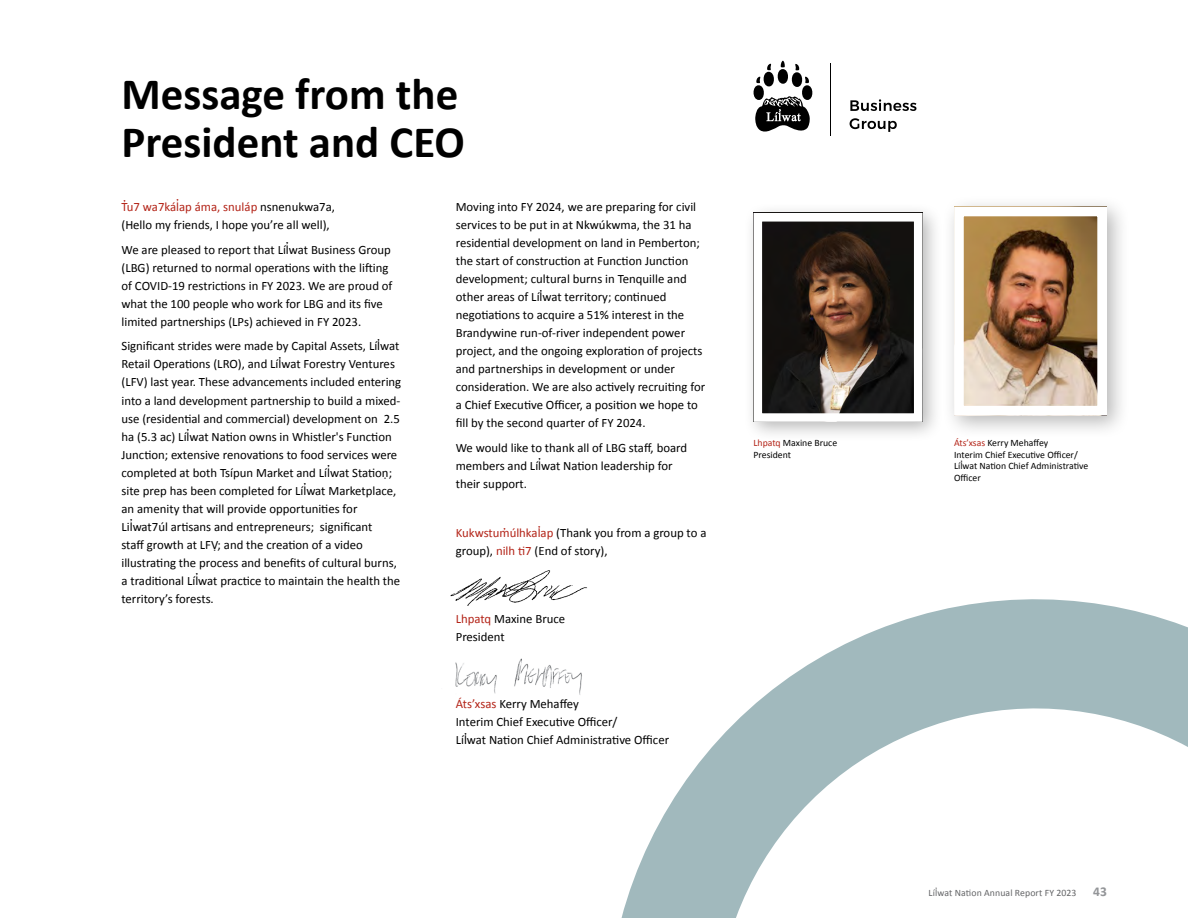
<style>
.page{position:relative;width:1188px;height:918px;background:#fff}
.page>*{position:absolute;margin:0;border:0;box-sizing:border-box;transform-origin:0 0}
.t1{font:700 45px/48px "Calibri";color:#000}
.t2{font:700 13.5px "Calibri";color:#939598}
.t3{font:12.75px/18px "Calibri";color:#000}
.t4{font:12.75px "Calibri";color:#b32317}
.t5{font:9.75px/11.7px "Calibri";color:#000}
.t6{font:9.75px "Calibri";letter-spacing:.01em;color:#636466}
.s1{color:#000}
.s2{color:#b32317}
</style>
<div class="page">
<svg style="left:621px;top:599px;width:567px;height:319px"></svg>
<img style="left:455px;top:658px;width:127px;height:37px">
<svg style="left:850px;top:99px;width:66px;height:12px"></svg>
<svg style="left:850px;top:118px;width:47px;height:14px"></svg>
<hr style="left:830px;top:63px;width:1px;height:73px;background:#000">
<svg style="left:754px;top:61px;width:59px;height:71px"></svg>
<div style="left:743px;top:202px;width:200px;height:241px;background:#000;opacity:.28"></div>
<img style="left:764px;top:223px;width:149px;height:189px">
<div style="left:754px;top:213px;width:169px;height:209px;border:9px solid #fff"></div>
<div style="left:942px;top:195px;width:189px;height:244px;background:#000;opacity:.28"></div>
<img style="left:965px;top:218px;width:131px;height:187px">
<div style="left:954px;top:207px;width:153px;height:209px;border:10px solid #fff"></div>
<img style="left:450px;top:570px;width:137px;height:36px">
<h1 class="t1" style="left:122px;top:70px;width:345px">Message from the<br>President and CEO</h1>
<p class="t4" style="left:127px;top:199px;width:6px">̓</p>
<p class="t4" style="left:181px;top:198px;width:6px">̓</p>
<p class="t3" style="left:122px;top:212px;width:271px;line-height:24.8px">(Hello my friends, I hope you’re all well),<br>We are pleased to report that Lílwat Business Group</p>
<p class="t4" style="left:122px;top:199px;width:215px">Tu7 wa7kálap áma, snuláp <span class="s1">nsnenukwa7a,</span></p>
<p class="t3" style="left:122px;top:240px;width:273px;text-indent:169px">̓<br>(LBG) returned to normal operations with the lifting of COVID-19 restrictions in FY 2023. We are proud of what the 100 people who work for LBG and its five limited partnerships (LPs) achieved in FY 2023.</p>
<p class="t3" style="left:122px;top:337px;width:279px">Significant strides were made by Capital Assets, Lílwat</p>
<p class="t3" style="left:122px;top:337px;width:275px;line-height:18.5px;text-indent:260px">̓<br>Retail Operations (LRO), and Lílwat Forestry Ventures</p>
<p class="t3" style="left:122px;top:355px;width:281px;text-indent:161px">̓<br>(LFV) last year. These advancements included entering into a land development partnership to build a mixed&shy;use (residential and commercial) development on 2.5 ha (5.3 ac) Lílwat Nation owns in Whistler's Function</p>
<p class="t3" style="left:122px;top:427px;width:277px;text-indent:69px">̓<br>Junction; extensive renovations to food services were completed at both Tsípun Market and Lílwat Statioṇ;</p>
<p class="t3" style="left:122px;top:463px;width:276px;line-height:18.5px;text-indent:210px">̓<br>site prep has been completed for Lílwat Marketplace,</p>
<p class="t3" style="left:121px;top:481px;width:252px;text-indent:186px">̓<br>an amenity that will provide opportunities for<br>Lilwat7úl artisans and entrepreneurs; significant</p>
<p class="t3" style="left:121px;top:517px;width:280px;text-indent:13px">̓<br>staff growth at LFṾ; and the creation of a video illustrating the process and benefits of cultural burns, a traditional Lílwat practice to maintain the health the</p>
<p class="t3" style="left:121px;top:571px;width:94px;line-height:18.5px;text-indent:78px">̓ territory’s forests.</p>
<p class="t3" style="left:456px;top:198px;width:246px">Moving into FY 2024, we are preparing for civil services to be put in at Nkwúkwma, the 31 ha residential development on land in Pemberton; the start of construction at Function Junction development; cultural burns in Tenquille and other areas of Lílwat territory; continued</p>
<p class="t3" style="left:456px;top:287px;width:251px;text-indent:88px">̓<br>negotiations to acquire a 51% interest in the Brandywine run-of-river independent power project, and the ongoing exploration of projects and partnerships in development or under consideration. We are also actively recruiting for a Chief Executive Officer, a position we hope to fill by the second quarter of FY 2024.</p>
<p class="t3" style="left:456px;top:439px;width:233px">We would like to thank all of LBG staff, board members and Lílwat Nation leadership for</p>
<p class="t3" style="left:543px;top:456px;width:6px">̓</p>
<p class="t3" style="left:456px;top:475px;width:73px">their support.</p>
<p class="t3" style="left:456px;top:524px;width:252px"><span class="s2">Kukwstum̓úlhkalap̓</span> (Thank you from a group to a group), <span class="s2">nilh ti7</span> (End of story),</p>
<p class="t3" style="left:456px;top:610px;width:111px"><span class="s2">Lhpatq</span> Maxine Bruce<br>President</p>
<p class="t3" style="left:456px;top:695px;width:215px"><span class="s2">Áts’xsas</span> Kerry Mehaffey<br>Interim Chief Executive Officer/<br>Lílwat Nation Chief Administrative Officer</p>
<p class="t3" style="left:468px;top:731px;width:6px">̓</p>
<p class="t5" style="left:754px;top:437px;width:85px"><span class="s2">Lhpatq</span> Maxine Bruce<br>President</p>
<p class="t5" style="left:954px;top:437px;width:136px"><span class="s2">Áts’xsas</span> Kerry Mehaffey<br>Interim Chief Executive Officer/<br>Lílwat Nation Chief Administrative</p>
<p class="t5" style="left:954px;top:460px;width:28px;line-height:12.1px;text-align:center">̓<br>Officer</p>
<p class="t6" style="left:938px;top:886px;width:5px">̓</p>
<p class="t2" style="left:1093px;top:883px;width:15px">43</p>
<p class="t6" style="left:929px;top:887px;width:149px">Lílwat Nation Annual Report FY 2023</p>
</div>
